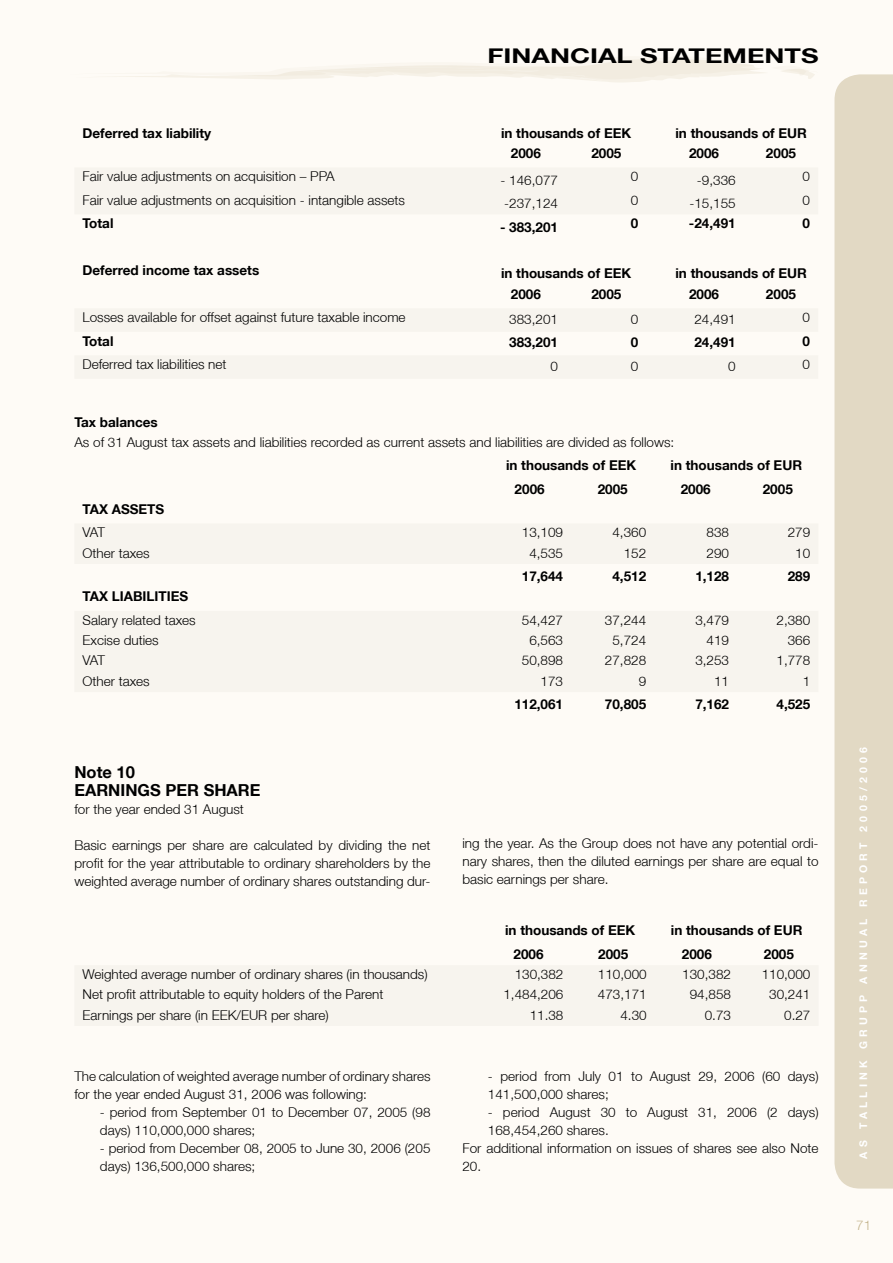
<style>
.page{position:relative;width:893px;height:1263px;background:#fefbf6}
.page>*{position:absolute;margin:0;border:0;box-sizing:border-box;transform-origin:0 0}
.t1{font:700 20.25px "Helvetica Neue LT";color:#000;scale:1.33 1}
.t2{font:700 16.5px/18px "Helvetica Neue LT";color:#000}
.t3{font:300 13.5px/18px "Helvetica Neue LT";color:#000}
.t4{font:700 13.5px "Helvetica Neue LT";color:#000}
.t5{font:300 13.5px "Helvetica Neue LT";color:#c4b48d}
.t6{font:700 10.5px "Helvetica Neue LT";letter-spacing:.4em;color:#fff}
</style>
<div class="page">
<div style="left:834px;top:74px;width:59px;height:1114px;background:#e2d9c4"></div>
<svg style="left:123px;top:59px;width:692px;height:23px"></svg>
<h1 class="t1" style="left:488px;top:43px;width:250px">FINANCIAL STATEMENTS</h1>
<p class="t4" style="left:83px;top:124px;width:130px">Deferred tax liability</p>
<p class="t4" style="left:501px;top:124px;width:132px">in thousands of EEK</p>
<p class="t4" style="left:675px;top:124px;width:133px">in thousands of EUR</p>
<p class="t4" style="left:511px;top:145px;width:32px">2006</p>
<p class="t4" style="left:591px;top:145px;width:32px">2005</p>
<p class="t4" style="left:689px;top:145px;width:32px">2006</p>
<p class="t4" style="left:766px;top:145px;width:32px">2005</p>
<p class="t3" style="left:83px;top:167px;width:254px">Fair value adjustments on acquisition – PPA</p>
<p class="t3" style="left:500px;top:170px;width:59px">- 146,077</p>
<p class="t3" style="left:631px;top:167px;width:9px">0</p>
<p class="t3" style="left:697px;top:170px;width:40px">-9,336</p>
<p class="t3" style="left:803px;top:167px;width:9px">0</p>
<p class="t3" style="left:83px;top:191px;width:324px">Fair value adjustments on acquisition - intangible assets</p>
<p class="t3" style="left:504px;top:194px;width:55px">-237,124</p>
<p class="t3" style="left:631px;top:191px;width:9px">0</p>
<p class="t3" style="left:689px;top:194px;width:48px">-15,155</p>
<p class="t3" style="left:803px;top:191px;width:9px">0</p>
<p class="t4" style="left:83px;top:215px;width:32px">Total</p>
<p class="t4" style="left:500px;top:218px;width:60px">- 383,201</p>
<p class="t4" style="left:631px;top:215px;width:9px">0</p>
<p class="t4" style="left:689px;top:215px;width:48px">-24,491</p>
<p class="t4" style="left:803px;top:215px;width:9px">0</p>
<p class="t4" style="left:83px;top:262px;width:178px">Deferred income tax assets</p>
<p class="t4" style="left:501px;top:265px;width:132px">in thousands of EEK</p>
<p class="t4" style="left:675px;top:265px;width:133px">in thousands of EUR</p>
<p class="t4" style="left:511px;top:286px;width:32px">2006</p>
<p class="t4" style="left:591px;top:286px;width:32px">2005</p>
<p class="t4" style="left:689px;top:286px;width:32px">2006</p>
<p class="t4" style="left:766px;top:286px;width:32px">2005</p>
<p class="t3" style="left:83px;top:308px;width:325px">Losses available for offset against future taxable income</p>
<p class="t3" style="left:509px;top:310px;width:50px">383,201</p>
<p class="t3" style="left:631px;top:310px;width:9px">0</p>
<p class="t3" style="left:694px;top:310px;width:43px">24,491</p>
<p class="t3" style="left:803px;top:308px;width:9px">0</p>
<p class="t4" style="left:83px;top:333px;width:32px">Total</p>
<p class="t4" style="left:509px;top:334px;width:50px">383,201</p>
<p class="t4" style="left:631px;top:334px;width:9px">0</p>
<p class="t4" style="left:694px;top:334px;width:43px">24,491</p>
<p class="t4" style="left:803px;top:333px;width:9px">0</p>
<p class="t3" style="left:83px;top:355px;width:146px">Deferred tax liabilities net</p>
<p class="t3" style="left:551px;top:357px;width:9px">0</p>
<p class="t3" style="left:631px;top:357px;width:9px">0</p>
<p class="t3" style="left:728px;top:357px;width:9px">0</p>
<p class="t3" style="left:803px;top:355px;width:9px">0</p>
<p class="t4" style="left:74px;top:414px;width:85px">Tax balances</p>
<p class="t3" style="left:74px;top:433px;width:601px">As of 31 August tax assets and liabilities recorded as current assets and liabilities are divided as follows:</p>
<p class="t4" style="left:506px;top:457px;width:132px">in thousands of EEK</p>
<p class="t4" style="left:671px;top:457px;width:133px">in thousands of EUR</p>
<p class="t4" style="left:515px;top:480px;width:32px">2006</p>
<p class="t4" style="left:598px;top:480px;width:32px">2005</p>
<p class="t4" style="left:681px;top:480px;width:32px">2006</p>
<p class="t4" style="left:763px;top:480px;width:32px">2005</p>
<p class="t4" style="left:83px;top:501px;width:83px">TAX ASSETS</p>
<p class="t3" style="left:83px;top:523px;width:24px">VAT</p>
<p class="t3" style="left:522px;top:523px;width:43px">13,109</p>
<p class="t3" style="left:612px;top:523px;width:35px">4,360</p>
<p class="t3" style="left:707px;top:523px;width:24px">838</p>
<p class="t3" style="left:788px;top:523px;width:24px">279</p>
<p class="t3" style="left:83px;top:543px;width:69px">Other taxes</p>
<p class="t3" style="left:529px;top:543px;width:35px">4,535</p>
<p class="t3" style="left:624px;top:543px;width:24px">152</p>
<p class="t3" style="left:707px;top:543px;width:24px">290</p>
<p class="t3" style="left:795px;top:543px;width:17px">10</p>
<p class="t4" style="left:522px;top:568px;width:43px">17,644</p>
<p class="t4" style="left:612px;top:568px;width:35px">4,512</p>
<p class="t4" style="left:695px;top:568px;width:35px">1,128</p>
<p class="t4" style="left:788px;top:568px;width:24px">289</p>
<p class="t4" style="left:83px;top:588px;width:107px">TAX LIABILITIES</p>
<p class="t3" style="left:83px;top:611px;width:115px">Salary related taxes</p>
<p class="t3" style="left:522px;top:611px;width:43px">54,427</p>
<p class="t3" style="left:605px;top:611px;width:43px">37,244</p>
<p class="t3" style="left:695px;top:611px;width:35px">3,479</p>
<p class="t3" style="left:776px;top:611px;width:35px">2,380</p>
<p class="t3" style="left:83px;top:631px;width:78px">Excise duties</p>
<p class="t3" style="left:529px;top:631px;width:35px">6,563</p>
<p class="t3" style="left:612px;top:631px;width:35px">5,724</p>
<p class="t3" style="left:707px;top:631px;width:24px">419</p>
<p class="t3" style="left:788px;top:631px;width:24px">366</p>
<p class="t3" style="left:83px;top:651px;width:24px">VAT</p>
<p class="t3" style="left:522px;top:651px;width:43px">50,898</p>
<p class="t3" style="left:605px;top:651px;width:43px">27,828</p>
<p class="t3" style="left:695px;top:651px;width:35px">3,253</p>
<p class="t3" style="left:776px;top:651px;width:35px">1,778</p>
<p class="t3" style="left:83px;top:671px;width:69px">Other taxes</p>
<p class="t3" style="left:541px;top:671px;width:24px">173</p>
<p class="t3" style="left:639px;top:671px;width:9px">9</p>
<p class="t3" style="left:714px;top:671px;width:17px">11</p>
<p class="t3" style="left:803px;top:671px;width:9px">1</p>
<p class="t4" style="left:514px;top:696px;width:50px">112,061</p>
<p class="t4" style="left:605px;top:696px;width:43px">70,805</p>
<p class="t4" style="left:695px;top:696px;width:35px">7,162</p>
<p class="t4" style="left:776px;top:696px;width:35px">4,525</p>
<p class="t2" style="left:74px;top:762px;width:188px">Note 10<br>EARNINGS PER SHARE</p>
<p class="t3" style="left:74px;top:799px;width:171px">for the year ended 31 August</p>
<p class="t3" style="left:74px;top:835px;width:358px;text-align:justify">Basic earnings per share are calculated by dividing the net profit for the year attributable to ordinary shareholders by the weighted average number of ordinary shares outstanding dur-</p>
<p class="t3" style="left:462px;top:834px;width:358px;text-align:justify">ing the year. As the Group does not have any potential ordi&shy;nary shares, then the diluted earnings per share are equal to basic earnings per share.</p>
<p class="t4" style="left:505px;top:922px;width:132px">in thousands of EEK</p>
<p class="t4" style="left:671px;top:922px;width:133px">in thousands of EUR</p>
<p class="t4" style="left:514px;top:945px;width:32px">2006</p>
<p class="t4" style="left:598px;top:945px;width:32px">2005</p>
<p class="t4" style="left:682px;top:945px;width:32px">2006</p>
<p class="t4" style="left:764px;top:945px;width:32px">2005</p>
<p class="t3" style="left:83px;top:965px;width:347px">Weighted average number of ordinary shares (in thousands)</p>
<p class="t3" style="left:515px;top:965px;width:50px">130,382</p>
<p class="t3" style="left:598px;top:965px;width:50px">110,000</p>
<p class="t3" style="left:682px;top:965px;width:50px">130,382</p>
<p class="t3" style="left:762px;top:965px;width:50px">110,000</p>
<p class="t3" style="left:83px;top:985px;width:302px">Net profit attributable to equity holders of the Parent</p>
<p class="t3" style="left:503px;top:985px;width:62px">1,484,206</p>
<p class="t3" style="left:598px;top:985px;width:50px">473,171</p>
<p class="t3" style="left:690px;top:985px;width:43px">94,858</p>
<p class="t3" style="left:769px;top:985px;width:43px">30,241</p>
<p class="t3" style="left:83px;top:1005px;width:248px">Earnings per share (in EEK/EUR per share)</p>
<p class="t3" style="left:530px;top:1005px;width:35px">11.38</p>
<p class="t3" style="left:620px;top:1005px;width:28px">4.30</p>
<p class="t3" style="left:705px;top:1005px;width:28px">0.73</p>
<p class="t3" style="left:784px;top:1005px;width:28px">0.27</p>
<p class="t3" style="left:74px;top:1066px;width:358px">The calculation of weighted average number of ordinary shares for the year ended August 31, 2006 was following:</p>
<p class="t3" style="left:100px;top:1102px;width:332px">- period from September 01 to December 07, 2005 (98 days) 110,000,000 shares;</p>
<p class="t3" style="left:100px;top:1138px;width:332px">- period from December 08, 2005 to June 30, 2006 (205 days) 136,500,000 shares;</p>
<p class="t3" style="left:488px;top:1066px;width:332px">- period from July 01 to August 29, 2006 (60 days)<br>141,500,000 shares;</p>
<p class="t3" style="left:488px;top:1102px;width:332px">- period August 30 to August 31, 2006 (2 days)</p>
<p class="t3" style="left:488px;top:1120px;width:122px">168,454,260 shares.</p>
<p class="t3" style="left:462px;top:1138px;width:358px">For additional information on issues of shares see also Note</p>
<p class="t3" style="left:462px;top:1156px;width:20px">20.</p>
<p class="t6" style="left:857px;top:1159px;width:413px;rotate:-90deg">AS TALLINK GRUPP ANNUAL REPORT 2005/2006</p>
<p class="t5" style="left:856px;top:1217px;width:17px">71</p>
</div>
